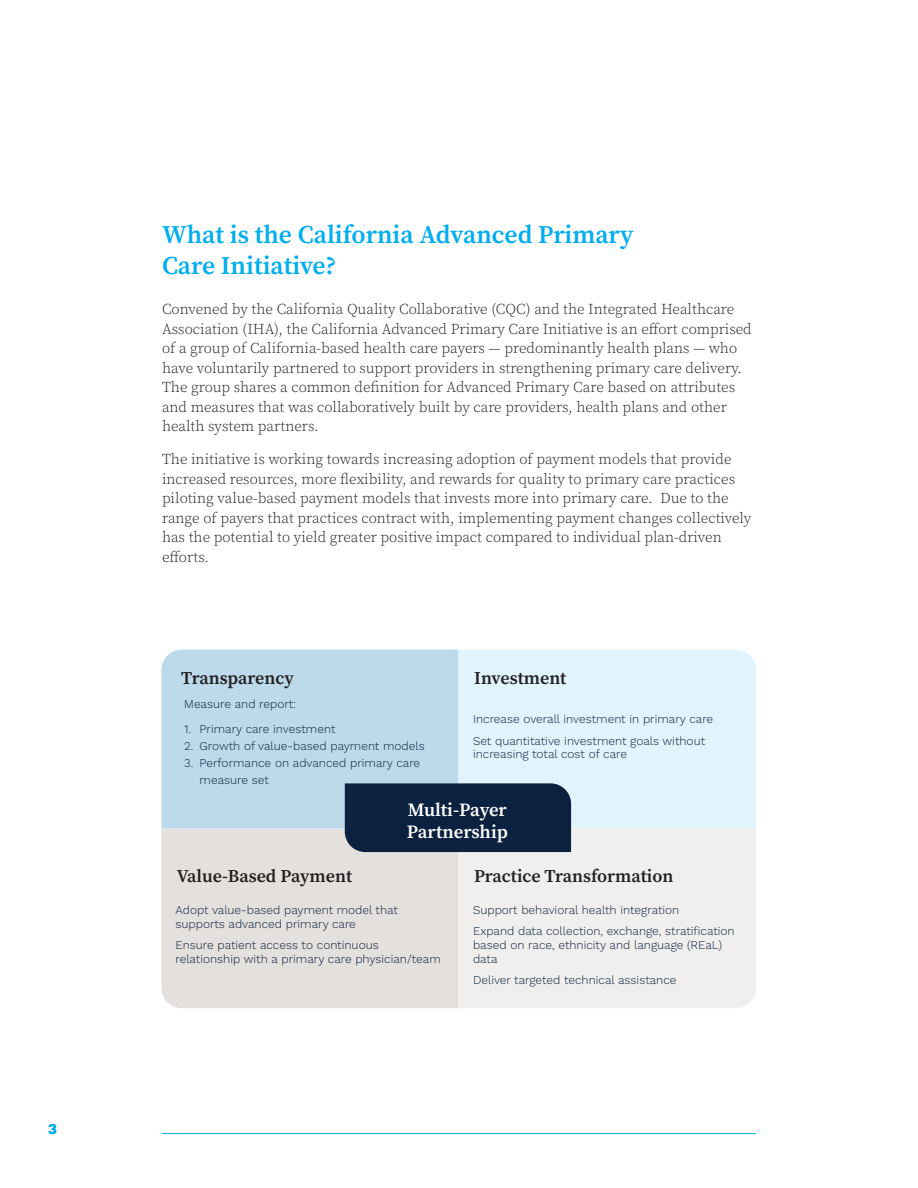
<style>
.page{position:relative;width:918px;height:1188px;background:#fff}
.page>*{position:absolute;margin:0;border:0;box-sizing:border-box;transform-origin:0 0}
.Heading_1{font:600 25.5px/31.5px "Source Serif Pro";color:#00aeef}
.t1{font:600 18.75px "Source Serif Pro";color:#fff}
.t2{font:600 18px "Source Serif Pro";color:#231f20}
.Body{font:300 15px/19.5px "Source Serif Pro";color:#231f20}
.t3{font:700 15px "Work Sans";color:#00aeef}
.t4{font:300 11.85px/13.6px "Work Sans";color:#0b213f}
</style>
<div class="page">
<hr style="left:162px;top:1133px;width:594px;height:1px;background:#00aeef">
<div style="left:161px;top:650px;width:297px;height:179px;background:#bddaeb"></div>
<div style="left:459px;top:650px;width:297px;height:179px;background:#e1f4fc"></div>
<div style="left:161px;top:829px;width:297px;height:179px;background:#e4e0dd"></div>
<div style="left:459px;top:829px;width:297px;height:179px;background:#f0efed"></div>
<div style="left:345px;top:783px;width:226px;height:69px;background:#0b213f"></div>
<p class="t3" style="left:48px;top:1120px;width:10px">3</p>
<p class="Heading_1" style="left:162px;top:218px;width:473px">What is the California Advanced Primary<br>Care Initiative?</p>
<p class="Body" style="left:162px;top:300px;width:591px">Convened by the California Quality Collaborative (CQC) and the Integrated Healthcare Association (IHA), the California Advanced Primary Care Initiative is an effort comprised of a group of California-based health care payers — predominantly health plans — who have voluntarily partnered to support providers in strengthening primary care delivery.<br>The group shares a common definition for Advanced Primary Care based on attributes and measures that was collaboratively built by care providers, health plans and other health system partners.</p>
<p class="Body" style="left:162px;top:450px;width:591px">The initiative is working towards increasing adoption of payment models that provide increased resources, more flexibility, and rewards for quality to primary care practices piloting value-based payment models that invests more into primary care. Due to the range of payers that practices contract with, implementing payment changes collectively has the potential to yield greater positive impact compared to individual plan-driven efforts.</p>
<p class="t2" style="left:181px;top:665px;width:114px">Transparency</p>
<p class="t4" style="left:184px;top:698px;width:113px">Measure and report:</p>
<p class="t4" style="left:184px;top:723px;width:153px">1. Primary care investment</p>
<p class="t4" style="left:184px;top:740px;width:242px">2. Growth of value-based payment models</p>
<p class="t4" style="left:200px;top:755px;width:222px;line-height:17px;text-indent:-15px">3. Performance on advanced primary care measure set</p>
<p class="t2" style="left:474px;top:665px;width:94px">Investment</p>
<p class="t4" style="left:473px;top:713px;width:242px">Increase overall investment in primary care</p>
<p class="t4" style="left:473px;top:734px;width:234px">Set quantitative investment goals without increasing total cost of care</p>
<p class="t1" style="left:408px;top:797px;width:101px">Multi-Payer</p>
<p class="t1" style="left:407px;top:819px;width:103px">Partnership</p>
<p class="t2" style="left:177px;top:864px;width:177px">Value-Based Payment</p>
<p class="t4" style="left:175px;top:904px;width:224px">Adopt value-based payment model that supports advanced primary care</p>
<p class="t4" style="left:175px;top:939px;width:267px">Ensure patient access to continuous relationship with a primary care physician/team</p>
<p class="t2" style="left:474px;top:864px;width:201px">Practice Transformation</p>
<p class="t4" style="left:473px;top:904px;width:208px">Support behavioral health integration</p>
<p class="t4" style="left:473px;top:925px;width:263px">Expand data collection, exchange, stratification based on race, ethnicity and language (REaL) data</p>
<p class="t4" style="left:473px;top:974px;width:205px">Deliver targeted technical assistance</p>
</div>
